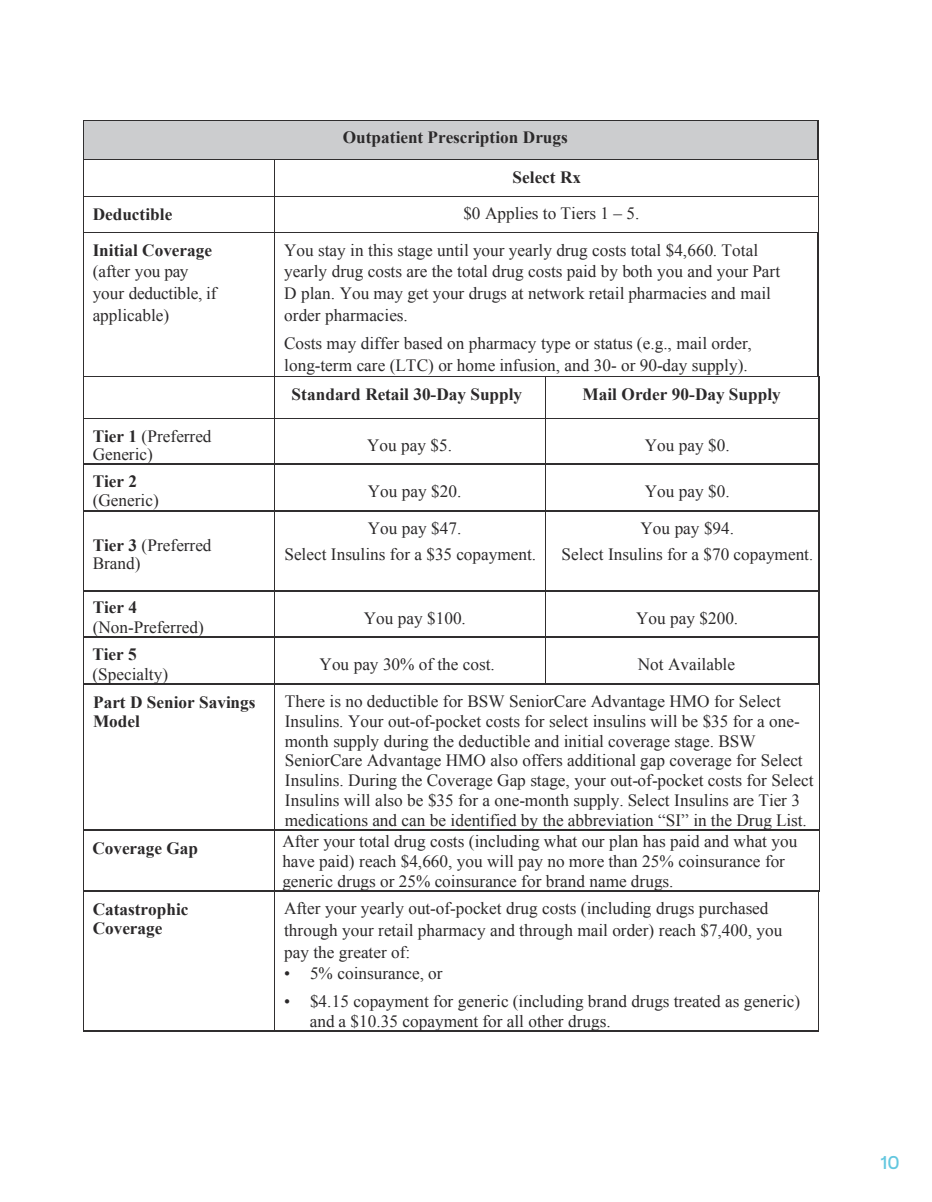
<style>
.page{position:relative;width:932px;height:1202px;background:#fff}
.page>*{position:absolute;margin:0;border:0;box-sizing:border-box;transform-origin:0 0}
.t1{font:600 18px "Sharp Sans";color:#63c7df}
.t2{font:17.25px/19.8px "Times New Roman";color:#2b292a}
.t3{font:700 17.25px/19.6px "Times New Roman";color:#2b292a}
.s1{font-weight:700}
.s2{font-size:15.9px}
</style>
<div class="page">
<div style="left:84px;top:121px;width:734px;height:38px;background:#cccdcf"></div>
<hr style="left:84px;top:121px;width:733px;height:1px;background:#302e2f">
<hr style="left:83px;top:121px;width:1px;height:38px;background:#302e2f">
<hr style="left:817px;top:121px;width:1px;height:38px;background:#302e2f">
<hr style="left:84px;top:159px;width:190px;height:1px;background:#302e2f">
<hr style="left:275px;top:159px;width:542px;height:1px;background:#302e2f">
<hr style="left:83px;top:160px;width:1px;height:36px;background:#302e2f">
<hr style="left:274px;top:160px;width:1px;height:36px;background:#302e2f">
<hr style="left:818px;top:160px;width:1px;height:36px;background:#302e2f">
<hr style="left:84px;top:196px;width:190px;height:1px;background:#302e2f">
<hr style="left:275px;top:196px;width:543px;height:1px;background:#302e2f">
<hr style="left:83px;top:196px;width:1px;height:36px;background:#302e2f">
<hr style="left:274px;top:196px;width:1px;height:36px;background:#302e2f">
<hr style="left:818px;top:196px;width:1px;height:36px;background:#302e2f">
<hr style="left:84px;top:232px;width:190px;height:1px;background:#302e2f">
<hr style="left:275px;top:232px;width:542px;height:1px;background:#302e2f">
<hr style="left:83px;top:233px;width:1px;height:143px;background:#302e2f">
<hr style="left:274px;top:233px;width:1px;height:143px;background:#302e2f">
<hr style="left:817px;top:233px;width:1px;height:143px;background:#302e2f">
<hr style="left:84px;top:376px;width:190px;height:1px;background:#302e2f">
<hr style="left:275px;top:376px;width:269px;height:1px;background:#302e2f">
<hr style="left:545px;top:376px;width:271px;height:1px;background:#302e2f">
<hr style="left:83px;top:376px;width:1px;height:42px;background:#302e2f">
<hr style="left:274px;top:376px;width:1px;height:42px;background:#302e2f">
<hr style="left:545px;top:376px;width:1px;height:42px;background:#302e2f">
<hr style="left:818px;top:376px;width:1px;height:42px;background:#302e2f">
<hr style="left:84px;top:418px;width:190px;height:1px;background:#302e2f">
<hr style="left:275px;top:418px;width:269px;height:1px;background:#302e2f">
<hr style="left:546px;top:418px;width:270px;height:1px;background:#302e2f">
<hr style="left:83px;top:418px;width:1px;height:45px;background:#302e2f">
<hr style="left:274px;top:418px;width:1px;height:45px;background:#302e2f">
<hr style="left:545px;top:418px;width:1px;height:45px;background:#302e2f">
<hr style="left:818px;top:418px;width:1px;height:45px;background:#302e2f">
<hr style="left:84px;top:463px;width:190px;height:1px;background:#302e2f">
<hr style="left:275px;top:463px;width:270px;height:1px;background:#302e2f">
<hr style="left:546px;top:463px;width:272px;height:1px;background:#302e2f">
<hr style="left:83px;top:464px;width:1px;height:46px;background:#302e2f">
<hr style="left:274px;top:464px;width:1px;height:46px;background:#302e2f">
<hr style="left:545px;top:464px;width:1px;height:46px;background:#302e2f">
<hr style="left:818px;top:464px;width:1px;height:46px;background:#302e2f">
<hr style="left:84px;top:510px;width:190px;height:1px;background:#302e2f">
<hr style="left:275px;top:510px;width:270px;height:1px;background:#302e2f">
<hr style="left:546px;top:510px;width:272px;height:1px;background:#302e2f">
<hr style="left:83px;top:511px;width:1px;height:79px;background:#302e2f">
<hr style="left:274px;top:511px;width:1px;height:79px;background:#302e2f">
<hr style="left:545px;top:511px;width:1px;height:79px;background:#302e2f">
<hr style="left:818px;top:511px;width:1px;height:79px;background:#302e2f">
<hr style="left:84px;top:590px;width:190px;height:1px;background:#302e2f">
<hr style="left:275px;top:590px;width:270px;height:1px;background:#302e2f">
<hr style="left:546px;top:590px;width:272px;height:1px;background:#302e2f">
<hr style="left:83px;top:591px;width:1px;height:45px;background:#302e2f">
<hr style="left:274px;top:591px;width:1px;height:45px;background:#302e2f">
<hr style="left:545px;top:591px;width:1px;height:45px;background:#302e2f">
<hr style="left:818px;top:591px;width:1px;height:45px;background:#302e2f">
<hr style="left:84px;top:636px;width:190px;height:1px;background:#302e2f">
<hr style="left:275px;top:636px;width:270px;height:1px;background:#302e2f">
<hr style="left:546px;top:636px;width:272px;height:1px;background:#302e2f">
<hr style="left:83px;top:637px;width:1px;height:46px;background:#302e2f">
<hr style="left:274px;top:637px;width:1px;height:46px;background:#302e2f">
<hr style="left:545px;top:637px;width:1px;height:46px;background:#302e2f">
<hr style="left:818px;top:637px;width:1px;height:46px;background:#302e2f">
<hr style="left:83px;top:683px;width:191px;height:1px;background:#302e2f">
<hr style="left:275px;top:683px;width:270px;height:1px;background:#302e2f">
<hr style="left:546px;top:683px;width:272px;height:1px;background:#302e2f">
<hr style="left:83px;top:684px;width:1px;height:145px;background:#302e2f">
<hr style="left:274px;top:684px;width:1px;height:145px;background:#302e2f">
<hr style="left:819px;top:684px;width:1px;height:145px;background:#302e2f">
<hr style="left:83px;top:829px;width:191px;height:1px;background:#302e2f">
<hr style="left:275px;top:829px;width:544px;height:1px;background:#302e2f">
<hr style="left:83px;top:830px;width:1px;height:60px;background:#302e2f">
<hr style="left:274px;top:830px;width:1px;height:60px;background:#302e2f">
<hr style="left:819px;top:830px;width:1px;height:60px;background:#302e2f">
<hr style="left:84px;top:890px;width:190px;height:1px;background:#302e2f">
<hr style="left:275px;top:890px;width:543px;height:1px;background:#302e2f">
<hr style="left:83px;top:891px;width:1px;height:139px;background:#302e2f">
<hr style="left:83px;top:1030px;width:191px;height:1px;background:#302e2f">
<hr style="left:274px;top:891px;width:1px;height:139px;background:#302e2f">
<hr style="left:275px;top:1030px;width:543px;height:1px;background:#302e2f">
<hr style="left:818px;top:891px;width:1px;height:139px;background:#302e2f">
<p class="t3" style="left:342px;top:127px;width:227px">Outpatient Prescription Drugs</p>
<p class="t3" style="left:512px;top:167px;width:70px">Select Rx</p>
<p class="t3" style="left:93px;top:203px;width:81px">Deductible</p>
<p class="t2" style="left:463px;top:203px;width:177px">$0 Applies to Tiers 1 – 5.</p>
<p class="t2" style="left:93px;top:239px;width:125px;line-height:21.5px"><span class="s1">Initial Coverage </span>(after you pay your deductible, if applicable)</p>
<p class="t2" style="left:284px;top:239px;width:497px;line-height:21.6px">You stay in this stage until your yearly drug costs total $4,660. Total yearly drug costs are the total drug costs paid by both you and your Part D plan. You may get your drugs at network retail pharmacies and mail order pharmacies.</p>
<p class="t2" style="left:284px;top:332px;width:469px;line-height:21.8px">Costs may differ based on pharmacy type or status (e.g., mail order, long-term care (LTC) or home infusion, and 30- or 90-day supply).</p>
<p class="t3" style="left:291px;top:384px;width:232px">Standard Retail 30-Day Supply</p>
<p class="t3" style="left:582px;top:384px;width:200px">Mail Order 90-Day Supply</p>
<p class="t2" style="left:93px;top:426px;width:120px;line-height:18.3px"><span class="s1">Tier 1</span> (Preferred<br>Generic)</p>
<p class="t2" style="left:367px;top:434px;width:86px">You pay $5.</p>
<p class="t2" style="left:644px;top:434px;width:86px">You pay $0.</p>
<p class="t2" style="left:93px;top:471px;width:68px;line-height:19.4px"><span class="s1">Tier 2 </span>(Generic)</p>
<p class="t2" style="left:368px;top:481px;width:95px">You pay $20.</p>
<p class="t2" style="left:644px;top:481px;width:86px">You pay $0.</p>
<p class="t2" style="left:93px;top:536px;width:120px;line-height:18.3px"><span class="s1">Tier 3</span> (Preferred<br>Brand)</p>
<p class="t2" style="left:284px;top:514px;width:253px;line-height:26.2px;text-align:center">You pay $47.<br>Select Insulins for a $35 copayment.</p>
<p class="t2" style="left:561px;top:514px;width:253px;line-height:26.2px;text-align:center">You pay $94.<br>Select Insulins for a $70 copayment<span class="s2">.</span></p>
<p class="t2" style="left:93px;top:597px;width:113px"><span class="s1">Tier 4 </span>(Non-Preferred)</p>
<p class="t2" style="left:364px;top:607px;width:104px">You pay $100.</p>
<p class="t2" style="left:636px;top:607px;width:104px">You pay $200.</p>
<p class="t2" style="left:92px;top:644px;width:77px"><span class="s1">Tier 5 </span>(Specialty)</p>
<p class="t2" style="left:319px;top:654px;width:177px">You pay 30% of the cost.</p>
<p class="t2" style="left:637px;top:654px;width:99px">Not Available</p>
<p class="t3" style="left:93px;top:691px;width:164px">Part D Senior Savings<br>Model</p>
<p class="t2" style="left:285px;top:691px;width:530px">There is no deductible for BSW SeniorCare Advantage HMO for Select Insulins. Your out-of-pocket costs for select insulins will be $35 for a one&shy;month supply during the deductible and initial coverage stage. BSW SeniorCare Advantage HMO also offers additional gap coverage for Select Insulins. During the Coverage Gap stage, your out-of-pocket costs for Select Insulins will also be $35 for a one-month supply. Select Insulins are Tier 3 medications and can be identified by the abbreviation “SI” in the Drug List.</p>
<p class="t3" style="left:92px;top:837px;width:107px">Coverage Gap</p>
<p class="t2" style="left:282px;top:831px;width:516px">After your total drug costs (including what our plan has paid and what you have paid) reach $4,660, you will pay no more than 25% coinsurance for generic drugs or 25% coinsurance for brand name drugs.</p>
<p class="t3" style="left:93px;top:898px;width:97px">Catastrophic<br>Coverage</p>
<p class="t2" style="left:284px;top:897px;width:499px;line-height:21.9px">After your yearly out-of-pocket drug costs (including drugs purchased through your retail pharmacy and through mail order) reach $7,400, you pay the greater of:</p>
<p class="t2" style="left:284px;top:963px;width:160px">• 5% coinsurance, or</p>
<p class="t2" style="left:310px;top:991px;width:492px;text-indent:-26px">• $4.15 copayment for generic (including brand drugs treated as generic) and a $10.35 copayment for all other drugs.</p>
<p class="t1" style="left:880px;top:1149px;width:21px">10</p>
</div>
